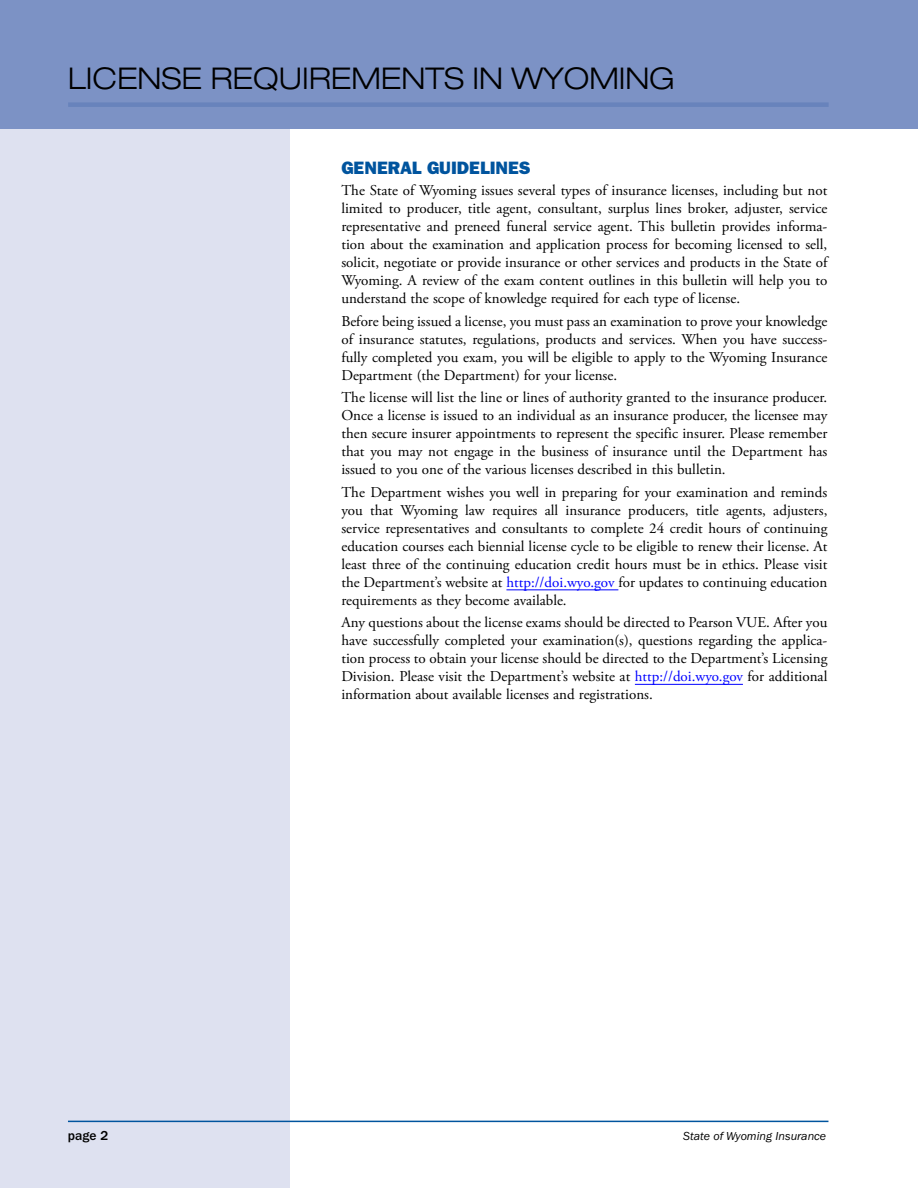
<style>
.page{position:relative;width:918px;height:1188px;background:#fff}
.page>*{position:absolute;margin:0;border:0;box-sizing:border-box;transform-origin:0 0}
.MAIN_HEAD{font:300 expanded 30px "Helvetica Neue LT Std";color:#000}
.A_Head{font:18px "ITC Franklin Gothic Std Hvy";color:#00549e}
.Text{font:15px/18px "Adobe Garamond Pro";color:#000;text-align:justify}
.t1{font:500 13.5px "ITC Franklin Gothic Std";color:#000}
.t2{font:italic 12px "ITC Franklin Gothic Std";color:#000}
.s1{color:#00f}
</style>
<div class="page">
<div style="left:0;top:0;width:290px;height:1188px;background:#dee1f0"></div>
<hr style="left:68px;top:1121px;width:760px;height:1px;background:#00549e">
<div style="left:0;top:0;width:918px;height:129px;background:#7c92c5"></div>
<hr style="left:506px;top:589px;width:112px;height:1px;background:#00f">
<hr style="left:635px;top:684px;width:108px;height:1px;background:#00f">
<div style="left:68px;top:102px;width:761px;height:5px;background:#6883bc"></div>
<p class="MAIN_HEAD" style="left:68px;top:60px;width:608px">LICENSE REQUIREMENTS IN WYOMING</p>
<p class="A_Head" style="left:341px;top:158px;width:191px">GENERAL GUIDELINES</p>
<p class="Text" style="left:341px;top:182px;width:488px">The State of Wyoming issues several types of insurance licenses, including but not limited to producer, title agent, consultant, surplus lines broker, adjuster, service representative and preneed funeral service agent. This bulletin provides informa&shy;tion about the examination and application process for becoming licensed to sell, solicit, negotiate or provide insurance or other services and products in the State of Wyoming. A review of the exam content outlines in this bulletin will help you to understand the scope of knowledge required for each type of license.</p>
<p class="Text" style="left:341px;top:313px;width:488px">Before being issued a license, you must pass an examination to prove your knowledge of insurance statutes, regulations, products and services. When you have success&shy;fully completed you exam, you will be eligible to apply to the Wyoming Insurance Department (the Department) for your license.</p>
<p class="Text" style="left:341px;top:389px;width:487px">The license will list the line or lines of authority granted to the insurance producer.<br>Once a license is issued to an individual as an insurance producer, the licensee may then secure insurer appointments to represent the specific insurer. Please remember that you may not engage in the business of insurance until the Department has issued to you one of the various licenses described in this bulletin.</p>
<p class="Text" style="left:341px;top:484px;width:488px">The Department wishes you well in preparing for your examination and reminds you that Wyoming law requires all insurance producers, title agents, adjusters, service representatives and consultants to complete 24 credit hours of continuing education courses each biennial license cycle to be eligible to renew their license. At least three of the continuing education credit hours must be in ethics. Please visit the Department’s website at <span class="s1">http://doi.wyo.gov</span> for updates to continuing education requirements as they become available.</p>
<p class="Text" style="left:341px;top:614px;width:488px">Any questions about the license exams should be directed to Pearson VUE. After you have successfully completed your examination(s), questions regarding the applica&shy;tion process to obtain your license should be directed to the Department’s Licensing Division. Please visit the Department’s website at <span class="s1">http://doi.wyo.gov</span> for additional information about available licenses and registrations.</p>
<p class="t1" style="left:68px;top:1128px;width:42px">page 2</p>
<p class="t2" style="left:683px;top:1129px;width:145px">State of Wyoming Insurance</p>
</div>
